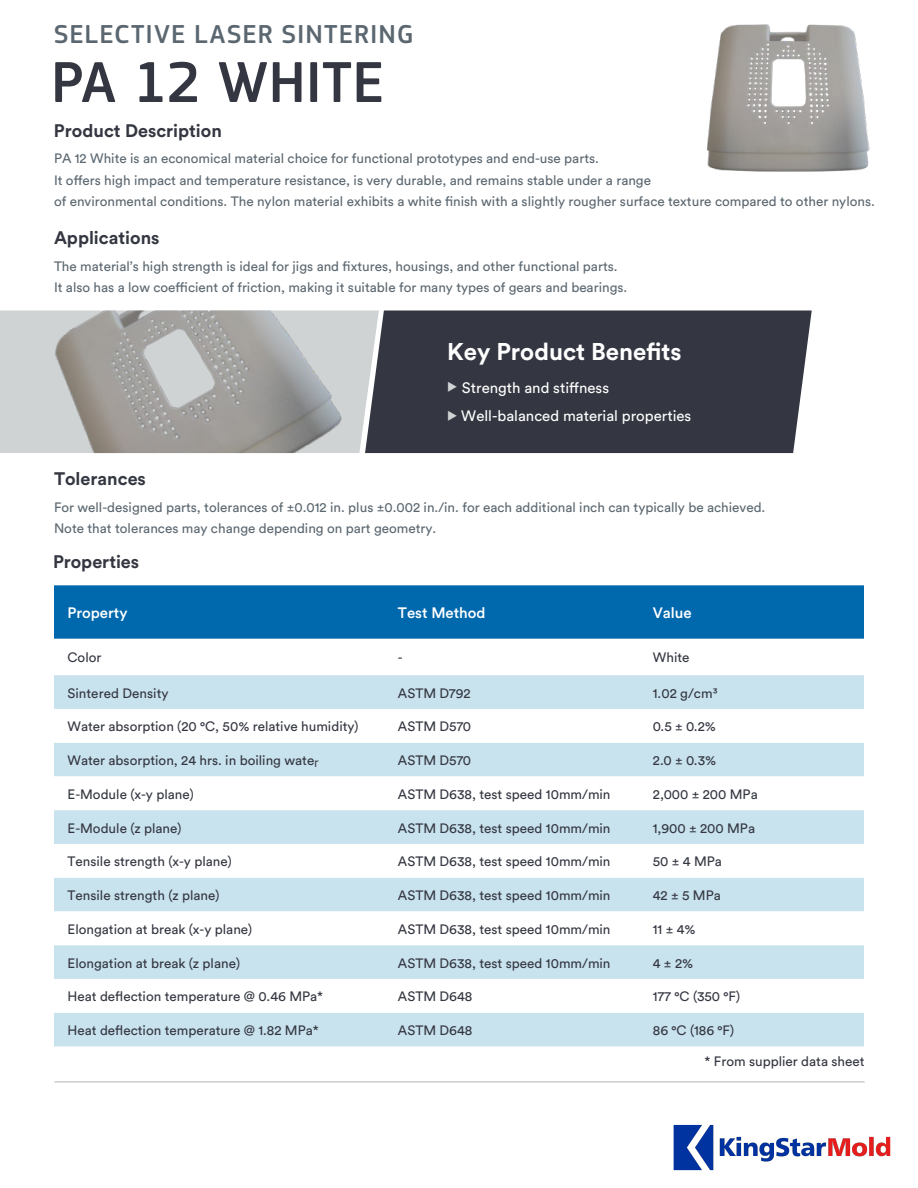
<style>
.page{position:relative;width:918px;height:1188px;background:#fff}
.page>*{position:absolute;margin:0;border:0;box-sizing:border-box;transform-origin:0 0}
.t1{font:500 60px "PF Square Sans Pro";color:#343741}
.t2{font:500 27px "PF Square Sans Pro";letter-spacing:.035em;color:#5b6770}
.t3{font:700 24px "Circular Std";color:#fff}
.t4{font:700 18px "Circular Std";color:#343741}
.t5{font:15px "Circular Std";color:#fff}
.t6{font:500 15px "Circular Std";color:#fff}
.t7{font:13.5px "Circular Std";color:#343741}
.t8{font:13.5px/21.3px "Circular Std";color:#5b6770}
.s1{color:#d0d3d4}
.s2{font-family:"PF Square Sans Pro";color:#343842}
</style>
<div class="page">
<div style="left:54px;top:585px;width:810px;height:54px;background:#0068ad"></div>
<div style="left:54px;top:675px;width:810px;height:371px;background:#c8e2ee"></div>
<svg style="left:54px;top:709px;width:810px;height:304px"></svg>
<div style="left:379px;top:310px;width:433px;height:143px;background:#343741"></div>
<img style="left:0;top:310px;width:373px;height:143px">
<hr style="left:55px;top:1082px;width:810px;height:1px;background:#adb3b8">
<img style="left:707px;top:24px;width:163px;height:148px">
<img style="left:673px;top:1124px;width:218px;height:47px">
<h2 class="t2" style="left:54px;top:19px;width:361px">SELECTIVE LASER SINTERING</h2>
<h1 class="t1" style="left:51px;top:47px;width:335px">PA 12 WHITE</h1>
<h3 class="t4" style="left:54px;top:119px;width:169px">Product Description</h3>
<p class="t8" style="left:54px;top:148px;width:822px">PA 12 White is an economical material choice for functional prototypes and end-use parts.<br>It offers high impact and temperature resistance, is very durable, and remains stable under a range<br>of environmental conditions. The nylon material exhibits a white finish with a slightly rougher surface texture compared to other nylons.</p>
<h3 class="t4" style="left:54px;top:226px;width:107px">Applications</h3>
<p class="t8" style="left:54px;top:256px;width:575px">The material’s high strength is ideal for jigs and fixtures, housings, and other functional parts.<br>It also has a low coefficient of friction, making it suitable for many types of gears and bearings.</p>
<h3 class="t3" style="left:447px;top:336px;width:236px">Key Product Benefits</h3>
<p class="t5" style="left:447px;top:379px;width:164px"><span class="s1">◆</span> Strength and stiffness</p>
<p class="t5" style="left:447px;top:407px;width:246px"><span class="s1">◆</span> Well-balanced material properties</p>
<h3 class="t4" style="left:54px;top:467px;width:93px">Tolerances</h3>
<p class="t8" style="left:54px;top:496px;width:713px">For well-designed parts, tolerances of ±0.012 in. plus ±0.002 in./in. for each additional inch can typically be achieved.<br>Note that tolerances may change depending on part geometry.</p>
<h3 class="t4" style="left:53px;top:550px;width:88px">Properties</h3>
<p class="t6" style="left:68px;top:603px;width:62px">Property</p>
<p class="t6" style="left:398px;top:603px;width:89px">Test Method</p>
<p class="t6" style="left:653px;top:603px;width:40px">Value</p>
<p class="t7" style="left:68px;top:650px;width:35px">Color</p>
<p class="t7" style="left:398px;top:650px;width:6px">-</p>
<p class="t7" style="left:653px;top:650px;width:38px">White</p>
<p class="t7" style="left:68px;top:685px;width:103px">Sintered Density</p>
<p class="t7" style="left:398px;top:685px;width:74px">ASTM D792</p>
<p class="t7" style="left:653px;top:685px;width:67px">1.02 g/cm³</p>
<p class="t7" style="left:68px;top:718px;width:293px">Water absorption (20 °C, 50% relative humidity)</p>
<p class="t7" style="left:398px;top:718px;width:75px">ASTM D570</p>
<p class="t7" style="left:653px;top:718px;width:65px">0.5 ± 0.2%</p>
<p class="t7" style="left:68px;top:752px;width:253px">Water absorption, 24 hrs. in boiling wate<span class="s2">r</span></p>
<p class="t7" style="left:398px;top:752px;width:75px">ASTM D570</p>
<p class="t7" style="left:653px;top:752px;width:65px">2.0 ± 0.3%</p>
<p class="t7" style="left:68px;top:786px;width:128px">E-Module (x-y plane)</p>
<p class="t7" style="left:398px;top:786px;width:214px">ASTM D638, test speed 10mm/min</p>
<p class="t7" style="left:653px;top:786px;width:106px">2,000 ± 200 MPa</p>
<p class="t7" style="left:68px;top:820px;width:116px">E-Module (z plane)</p>
<p class="t7" style="left:398px;top:820px;width:214px">ASTM D638, test speed 10mm/min</p>
<p class="t7" style="left:653px;top:820px;width:104px">1,900 ± 200 MPa</p>
<p class="t7" style="left:68px;top:853px;width:166px">Tensile strength (x-y plane)</p>
<p class="t7" style="left:398px;top:853px;width:214px">ASTM D638, test speed 10mm/min</p>
<p class="t7" style="left:653px;top:853px;width:71px">50 ± 4 MPa</p>
<p class="t7" style="left:68px;top:887px;width:154px">Tensile strength (z plane)</p>
<p class="t7" style="left:398px;top:887px;width:214px">ASTM D638, test speed 10mm/min</p>
<p class="t7" style="left:653px;top:887px;width:69px">42 ± 5 MPa</p>
<p class="t7" style="left:68px;top:921px;width:186px">Elongation at break (x-y plane)</p>
<p class="t7" style="left:398px;top:921px;width:214px">ASTM D638, test speed 10mm/min</p>
<p class="t7" style="left:653px;top:921px;width:44px">11 ± 4%</p>
<p class="t7" style="left:68px;top:955px;width:174px">Elongation at break (z plane)</p>
<p class="t7" style="left:398px;top:955px;width:214px">ASTM D638, test speed 10mm/min</p>
<p class="t7" style="left:653px;top:955px;width:42px">4 ± 2%</p>
<p class="t7" style="left:68px;top:988px;width:257px">Heat deflection temperature @ 0.46 MPa*</p>
<p class="t7" style="left:398px;top:988px;width:76px">ASTM D648</p>
<p class="t7" style="left:653px;top:988px;width:89px">177 °C (350 °F)</p>
<p class="t7" style="left:68px;top:1022px;width:253px">Heat deflection temperature @ 1.82 MPa*</p>
<p class="t7" style="left:398px;top:1022px;width:76px">ASTM D648</p>
<p class="t7" style="left:653px;top:1022px;width:83px">86 °C (186 °F)</p>
<p class="t7" style="left:705px;top:1053px;width:161px">* From supplier data sheet</p>
</div>
